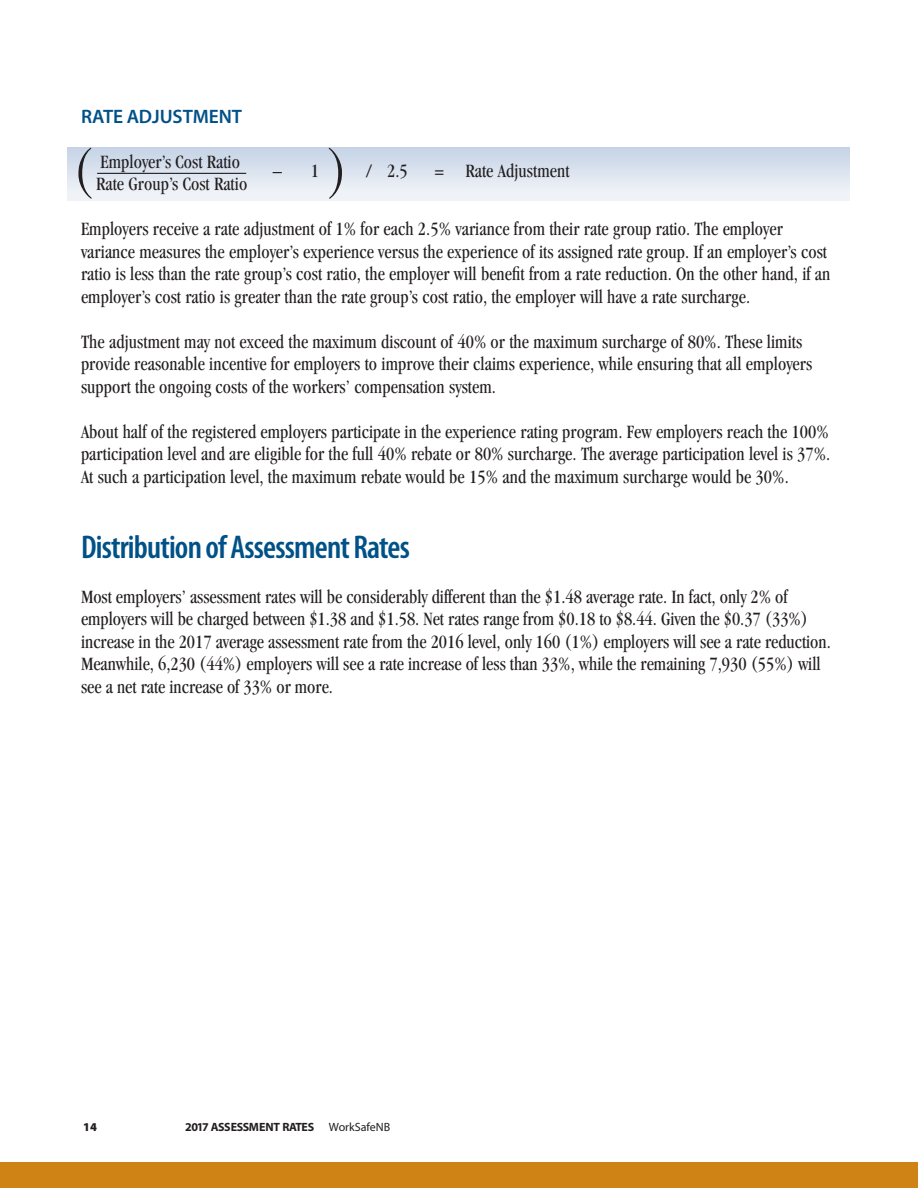
<style>
.page{position:relative;width:918px;height:1188px;background:#fff}
.page>*{position:absolute;margin:0;border:0;box-sizing:border-box;transform-origin:0 0}
.Body{font:300 condensed 58.5px "Garamond";color:#231f20;scale:.95 1}
.Heading-Technique{font:600 condensed 33px "Myriad Pro";letter-spacing:-.025em;color:#005187}
.Body-2{font:condensed 19.5px/22.5px "Garamond";letter-spacing:.005em;color:#231f20;scale:.95 1}
.Sub_Heads{font:600 19.5px "Myriad Pro";letter-spacing:-.005em;color:#005187}
.t1{font:700 12px "Myriad Pro";letter-spacing:-.03em;color:#231f20}
.t2{font:900 12px "Myriad Pro";color:#231f20}
.s1{font-weight:400}
</style>
<div class="page">
<div style="left:0;top:1162px;width:918px;height:26px;background:#d08315"></div>
<div style="left:68px;top:147px;width:781px;height:53px;background:linear-gradient(to bottom,#c5d3e5,#f5f7fa)"></div>
<hr style="left:97px;top:173px;width:149px;height:1px;background:#231f20">
<p class="Sub_Heads" style="left:81px;top:105px;width:162px">RATE ADJUSTMENT</p>
<p class="Body-2" style="left:100px;top:150px;width:149px">Employer’s Cost Ratio</p>
<p class="Body-2" style="left:273px;top:159px;width:50px">– 1</p>
<p class="Body-2" style="left:366px;top:159px;width:45px">/ 2.5</p>
<p class="Body-2" style="left:434px;top:159px;width:144px">= Rate Adjustment</p>
<p class="Body" style="left:73px;top:140px;width:21px">(</p>
<p class="Body" style="left:328px;top:140px;width:21px">)</p>
<p class="Body-2" style="left:81px;top:217px;width:790px">Employers receive a rate adjustment of 1% for each 2.5% variance from their rate group ratio. The employer variance measures the employer’s experience versus the experience of its assigned rate group. If an employer’s cost ratio is less than the rate group’s cost ratio, the employer will benefit from a rate reduction. On the other hand, if an employer’s cost ratio is greater than the rate group’s cost ratio, the employer will have a rate surcharge.</p>
<p class="Body-2" style="left:81px;top:330px;width:771px">The adjustment may not exceed the maximum discount of 40% or the maximum surcharge of 80%. These limits provide reasonable incentive for employers to improve their claims experience, while ensuring that all employers support the ongoing costs of the workers’ compensation system.</p>
<p class="Body-2" style="left:81px;top:420px;width:790px;text-align:justify">About half of the registered employers participate in the experience rating program. Few employers reach the 100% participation level and are eligible for the full 40% rebate or 80% surcharge. The average participation level is 37%.<br>At such a participation level, the maximum rebate would be 15% and the maximum surcharge would be 30%.</p>
<p class="Body-2" style="left:96px;top:172px;width:161px">Rate Group’s Cost Ratio</p>
<p class="Heading-Technique" style="left:81px;top:529px;width:330px">Distribution of Assessment Rates</p>
<p class="Body-2" style="left:81px;top:585px;width:791px">Most employers’ assessment rates will be considerably different than the $1.48 average rate. In fact, only 2% of employers will be charged between $1.38 and $1.58. Net rates range from $0.18 to $8.44. Given the $0.37 (33%) increase in the 2017 average assessment rate from the 2016 level, only 160 (1%) employers will see a rate reduction.<br>Meanwhile, 6,230 (44%) employers will see a rate increase of less than 33%, while the remaining 7,930 (55%) will see a net rate increase of 33% or more.</p>
<p class="t2" style="left:83px;top:1120px;width:15px">14</p>
<p class="t1" style="left:185px;top:1120px;width:207px">2017 ASSESSMENT RATES <span class="s1">WorkSafeNB</span></p>
</div>
